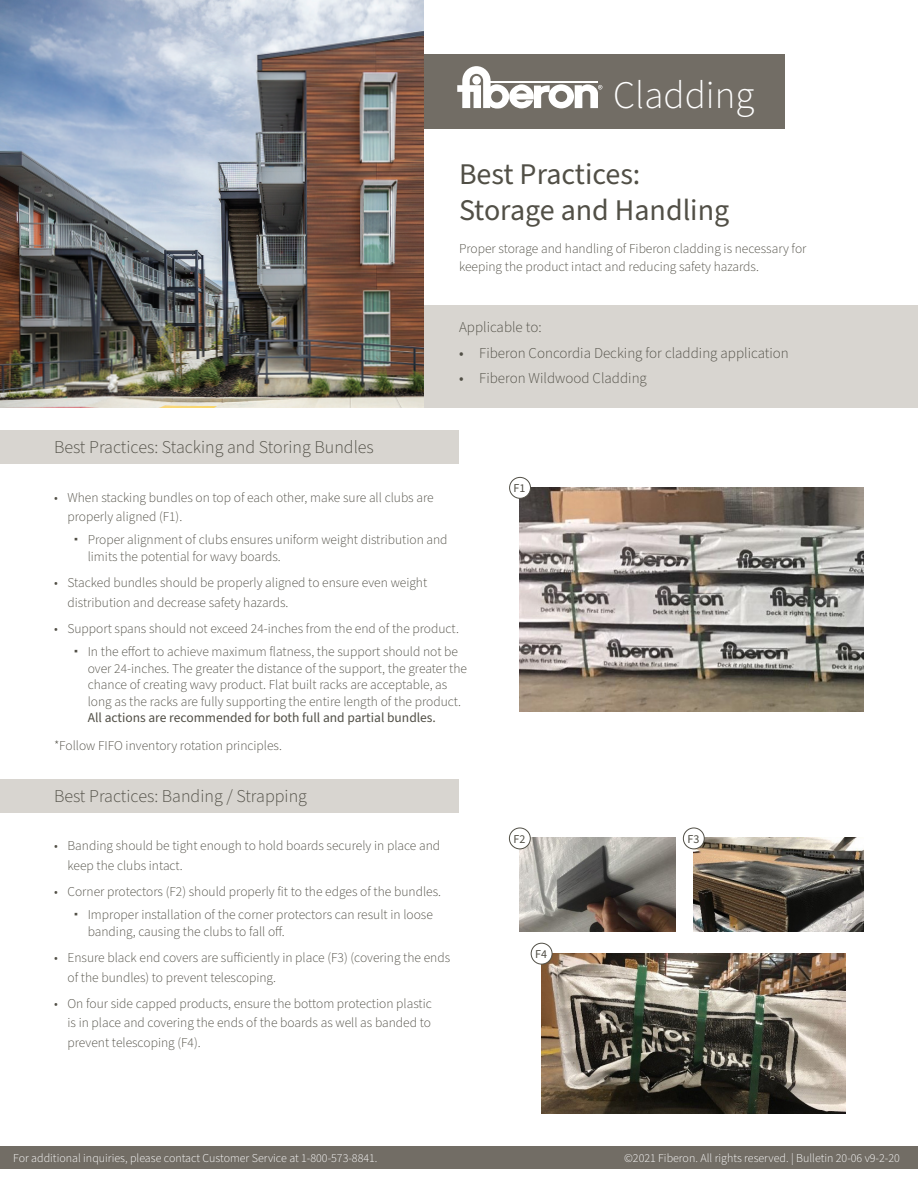
<style>
.page{position:relative;width:918px;height:1188px;background:#fff}
.page>*{position:absolute;margin:0;border:0;box-sizing:border-box;transform-origin:0 0}
.t1{font:300 39px "Source Sans Pro";color:#fff}
.t2{font:30px "Source Sans Pro";color:#514f46}
.t3{font:300 18px "Source Sans Pro";color:#514f46}
.t4{font:300 15px "Source Sans Pro";color:#514f46}
.t5{font:300 13.5px/19.5px "Source Sans Pro";color:#514f46}
.t6{font:300 12px "Source Sans Pro";color:#fff}
.t7{font:12px "Source Sans Pro";color:#514f46}
.s1{font-weight:400}
</style>
<div class="page">
<div style="left:0;top:306px;width:918px;height:102px;background:#d8d5d0"></div>
<div style="left:0;top:430px;width:459px;height:34px;background:#d8d5d0"></div>
<div style="left:0;top:779px;width:459px;height:33px;background:#d8d5d0"></div>
<div style="left:0;top:1146px;width:918px;height:23px;background:#726d65"></div>
<div style="left:424px;top:54px;width:361px;height:75px;background:#726d65"></div>
<img style="left:0;top:0;width:424px;height:408px">
<img style="left:519px;top:838px;width:156px;height:94px">
<img style="left:693px;top:838px;width:171px;height:94px">
<img style="left:541px;top:953px;width:305px;height:160px">
<img style="left:520px;top:487px;width:344px;height:224px">
<div style="left:510px;top:477px;width:21px;height:21px;background:#fff;border-radius:50%"></div>
<div style="left:509px;top:477px;width:22px;height:22px;border:1px solid #514f46;border-radius:50%"></div>
<div style="left:509px;top:828px;width:21px;height:21px;background:#fff;border-radius:50%"></div>
<div style="left:509px;top:828px;width:22px;height:21px;border:1px solid #514f46;border-radius:50%"></div>
<div style="left:683px;top:828px;width:21px;height:21px;background:#fff;border-radius:50%"></div>
<div style="left:683px;top:828px;width:22px;height:21px;border:1px solid #514f46;border-radius:50%"></div>
<div style="left:531px;top:943px;width:21px;height:21px;background:#fff;border-radius:50%"></div>
<div style="left:531px;top:943px;width:21px;height:22px;border:1px solid #514f46;border-radius:50%"></div>
<svg style="left:457px;top:66px;width:145px;height:43px"></svg>
<p class="t1" style="left:613px;top:69px;width:143px">Cladding</p>
<p class="t2" style="left:459px;top:154px;width:183px">Best Practices:</p>
<p class="t2" style="left:459px;top:190px;width:272px">Storage and Handling</p>
<p class="t5" style="left:459px;top:239px;width:349px;line-height:18px">Proper storage and handling of Fiberon cladding is necessary for keeping the product intact and reducing safety hazards.</p>
<p class="t3" style="left:54px;top:435px;width:321px">Best Practices: Stacking and Storing Bundles</p>
<p class="t4" style="left:459px;top:317px;width:84px">Applicable to:</p>
<p class="t4" style="left:459px;top:343px;width:331px"><span class="s1">•</span> Fiberon Concordia Decking for cladding application</p>
<p class="t4" style="left:459px;top:368px;width:189px"><span class="s1">•</span> Fiberon Wildwood Cladding</p>
<p class="t5" style="left:68px;top:488px;width:368px;text-indent:-14px">• When stacking bundles on top of each other, make sure all clubs are properly aligned (F1).</p>
<p class="t5" style="left:88px;top:532px;width:361px;line-height:16.5px">Proper alignment of clubs ensures uniform weight distribution and limits the potential for wavy boards.</p>
<p class="t5" style="left:68px;top:573px;width:361px;text-indent:-14px">• Stacked bundles should be properly aligned to ensure even weight distribution and decrease safety hazards.</p>
<p class="t5" style="left:54px;top:619px;width:406px">• Support spans should not exceed 24-inches from the end of the product.</p>
<p class="t5" style="left:88px;top:644px;width:381px;line-height:16.5px">In the effort to achieve maximum flatness, the support should not be over 24-inches. The greater the distance of the support, the greater the chance of creating wavy product. Flat built racks are acceptable, as long as the racks are fully supporting the entire length of the product.<br><span class="s1">All actions are recommended for both full and partial bundles.</span></p>
<p class="t5" style="left:54px;top:736px;width:230px">*Follow FIFO inventory rotation principles.</p>
<p class="t3" style="left:54px;top:784px;width:254px">Best Practices: Banding / Strapping</p>
<p class="t5" style="left:68px;top:837px;width:374px;text-indent:-14px">• Banding should be tight enough to hold boards securely in place and keep the clubs intact.</p>
<p class="t5" style="left:54px;top:882px;width:389px">• Corner protectors (F2) should properly fit to the edges of the bundles.</p>
<p class="t5" style="left:88px;top:907px;width:347px;line-height:16.5px">Improper installation of the corner protectors can result in loose banding, causing the clubs to fall off.</p>
<p class="t5" style="left:68px;top:948px;width:384px;text-indent:-14px">• Ensure black end covers are sufficiently in place (F3) (covering the ends of the bundles) to prevent telescoping.</p>
<p class="t5" style="left:68px;top:994px;width:366px;text-align:justify;text-indent:-14px">• On four side capped products, ensure the bottom protection plastic is in place and covering the ends of the boards as well as banded to prevent telescoping (F4).</p>
<p class="t7" style="left:514px;top:480px;width:13px">F1</p>
<p class="t7" style="left:513px;top:831px;width:13px">F2</p>
<p class="t7" style="left:687px;top:831px;width:13px">F3</p>
<p class="t7" style="left:535px;top:946px;width:13px">F4</p>
<p class="t6" style="left:13px;top:1150px;width:366px">For additional inquiries, please contact Customer Service at 1-800-573-8841.</p>
<p class="t6" style="left:624px;top:1150px;width:277px">©2021 Fiberon. All rights reserved. | Bulletin 20-06 v9-2-20</p>
</div>
